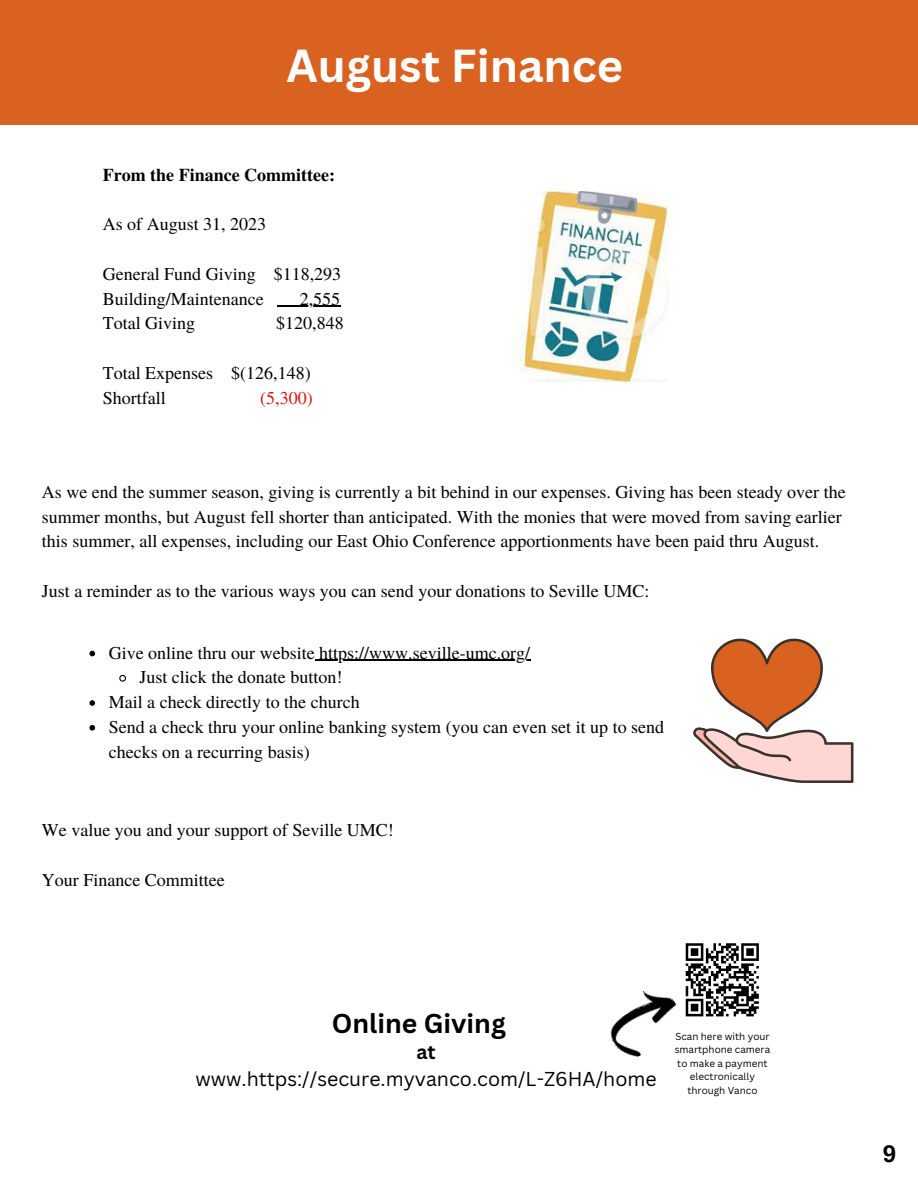
<style>
.page{position:relative;width:918px;height:1188px;background:#fff}
.page>*{position:absolute;margin:0;border:0;box-sizing:border-box;transform-origin:0 0}
.t1{font:700 45px "Canva Sans";color:#fff}
.t2{font:700 26.55px "Canva Sans";color:#000}
.t3{font:700 24px "Arimo";color:#000}
.t4{font:19.5px "Canva Sans";color:#000}
.t5{font:700 19.5px "Canva Sans";color:#000}
.t6{font:18px/24.8px "Te X Gyre Termes";color:#000}
.t7{font:700 18px "Te X Gyre Termes";color:#000}
.t8{font:18px "Te X Gyre Termes";color:#d61515}
.t9{font:9.9px/13.5px "Canva Sans";color:#000;text-align:center}
</style>
<div class="page">
<div style="left:0;top:0;width:918px;height:125px;background:#da6220"></div>
<img style="left:521px;top:192px;width:147px;height:190px">
<svg style="left:685px;top:943px;width:74px;height:74px"></svg>
<img style="left:610px;top:980px;width:79px;height:77px">
<svg style="left:277px;top:306px;width:23px;height:1px"></svg>
<hr style="left:300px;top:306px;width:40px;height:1px;background:#000">
<svg style="left:89px;top:651px;width:6px;height:5px"></svg>
<hr style="left:315px;top:660px;width:215px;height:1px;background:#000">
<svg style="left:119px;top:674px;width:7px;height:8px"></svg>
<svg style="left:89px;top:700px;width:6px;height:6px"></svg>
<svg style="left:89px;top:725px;width:6px;height:6px"></svg>
<svg style="left:693px;top:638px;width:160px;height:145px"></svg>
<p class="t1" style="left:287px;top:34px;width:338px">August Finance</p>
<p class="t7" style="left:103px;top:161px;width:234px">From the Finance Committee:</p>
<p class="t6" style="left:103px;top:211px;width:165px">As of August 31, 2023</p>
<p class="t6" style="left:103px;top:261px;width:240px">General Fund Giving $118,293</p>
<p class="t6" style="left:103px;top:285px;width:162px">Building/Maintenance</p>
<p class="t6" style="left:300px;top:285px;width:42px">2,555</p>
<p class="t6" style="left:103px;top:310px;width:94px">Total Giving</p>
<p class="t6" style="left:276px;top:310px;width:69px">$120,848</p>
<p class="t6" style="left:103px;top:360px;width:210px">Total Expenses $(126,148)</p>
<p class="t6" style="left:103px;top:384px;width:65px">Shortfall</p>
<p class="t8" style="left:260px;top:385px;width:54px">(5,300)</p>
<p class="t6" style="left:42px;top:479px;width:805px">As we end the summer season, giving is currently a bit behind in our expenses. Giving has been steady over the summer months, but August fell shorter than anticipated. With the monies that were moved from saving earlier this summer, all expenses, including our East Ohio Conference apportionments have been paid thru August.</p>
<p class="t6" style="left:42px;top:578px;width:609px">Just a reminder as to the various ways you can send your donations to Seville UMC:</p>
<p class="t6" style="left:109px;top:639px;width:423px">Give online thru our website https://www.seville-umc.org/</p>
<p class="t6" style="left:139px;top:664px;width:204px">Just click the donate button!</p>
<p class="t6" style="left:109px;top:689px;width:252px">Mail a check directly to the church</p>
<p class="t6" style="left:109px;top:713px;width:557px">Send a check thru your online banking system (you can even set it up to send checks on a recurring basis)</p>
<p class="t6" style="left:42px;top:817px;width:353px">We value you and your support of Seville UMC!</p>
<p class="t6" style="left:42px;top:867px;width:184px">Your Finance Committee</p>
<p class="t2" style="left:332px;top:1005px;width:176px">Online Giving</p>
<p class="t5" style="left:416px;top:1038px;width:21px">at</p>
<p class="t4" style="left:195px;top:1065px;width:463px">www.https://secure.myvanco.com/L-Z6HA/home</p>
<p class="t9" style="left:675px;top:1029px;width:97px">Scan here with your smartphone camera to make a payment electronically through Vanco</p>
<p class="t3" style="left:883px;top:1140px;width:15px">9</p>
</div>
